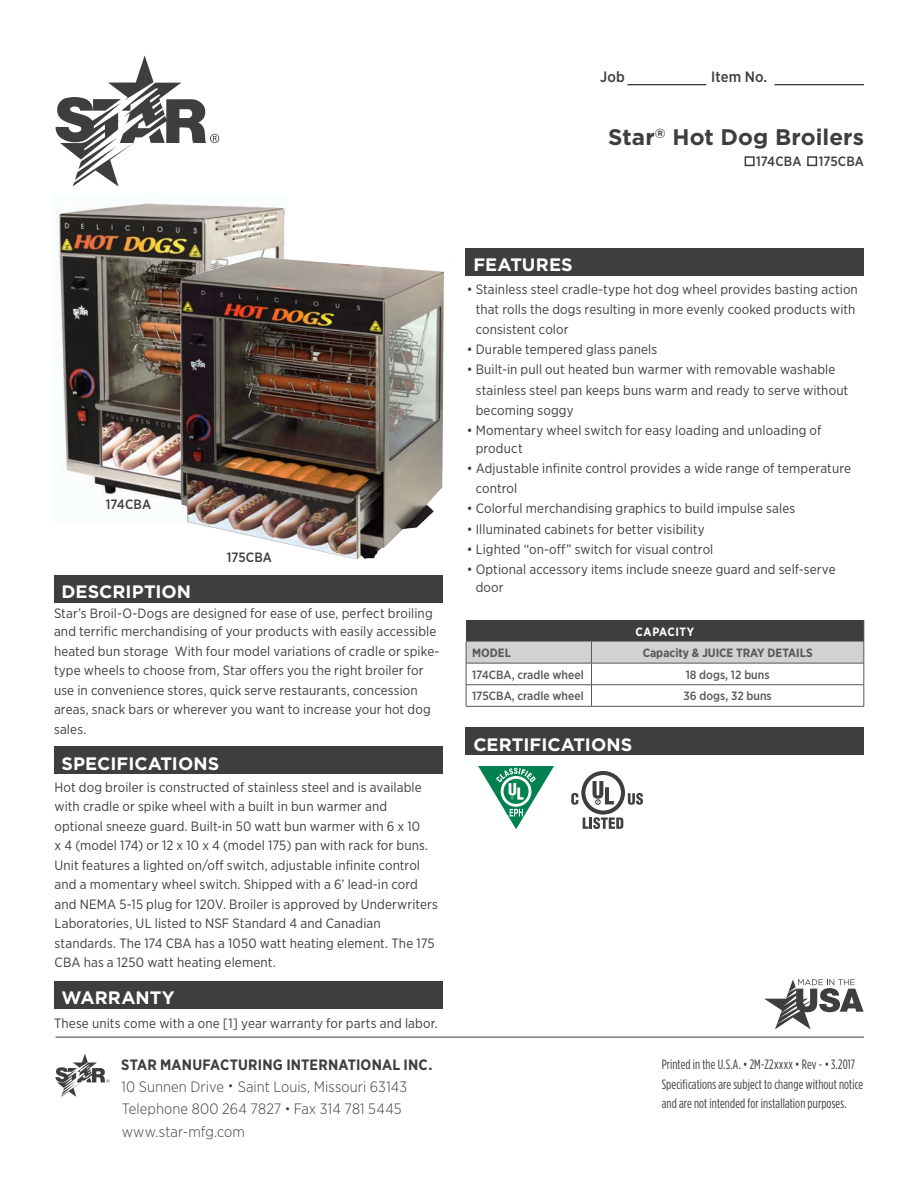
<style>
.page{position:relative;width:918px;height:1188px;background:#fff}
.page>*{position:absolute;margin:0;border:0;box-sizing:border-box;transform-origin:0 0}
.t1{font:700 22.5px "Gotham";color:#3e3e3f}
.t2{font:700 18px "Gotham";color:#fff}
.t3{font:300 15px/22.5px "Gotham Narrow";letter-spacing:.005em;color:#3e3e3f}
.t4{font:700 15px "Gotham Narrow";letter-spacing:.01em;color:#3e3e3f}
.t5{font:500 15px "Gotham Narrow";letter-spacing:.01em;color:#3e3e3f}
.t6{font:13.5px/19.5px "Gotham Narrow";letter-spacing:.01em;color:#3e3e3f}
.t7{font:13.5px/19.5px "Gotham Condensed";letter-spacing:.01em;color:#3e3e3f}
.t8{font:500 13.5px "Gotham Narrow";letter-spacing:.005em;color:#3e3e3f}
.t9{font:500 12px "Gotham Narrow";color:#57585a}
.t10{font:700 12px "Gotham Narrow";color:#57585a}
.t11{font:700 12px "Gotham Narrow";letter-spacing:.05em;color:#fff}
.s1{font-weight:400;font-size:12px}
</style>
<div class="page">
<div style="left:745px;top:156px;width:10px;height:10px;border:2px solid #3e3e3f"></div>
<div style="left:807px;top:156px;width:10px;height:10px;border:2px solid #3e3e3f"></div>
<hr style="left:627px;top:84px;width:79px;height:1px;background:#000">
<hr style="left:775px;top:84px;width:89px;height:1px;background:#000">
<div style="left:54px;top:576px;width:389px;height:27px;background:#3e3e3f"></div>
<div style="left:54px;top:747px;width:389px;height:27px;background:#3e3e3f"></div>
<div style="left:466px;top:248px;width:398px;height:28px;background:#3e3e3f"></div>
<div style="left:466px;top:728px;width:398px;height:27px;background:#3e3e3f"></div>
<hr style="left:56px;top:1037px;width:808px;height:1px;background:#3e3e3f">
<svg style="left:764px;top:979px;width:100px;height:50px"></svg>
<svg style="left:478px;top:766px;width:76px;height:63px"></svg>
<svg style="left:571px;top:771px;width:72px;height:58px"></svg>
<img style="left:56px;top:203px;width:231px;height:296px">
<div style="left:54px;top:981px;width:389px;height:27px;background:#3e3e3f"></div>
<svg style="left:466px;top:620px;width:399px;height:86px"></svg>
<hr style="left:466px;top:706px;width:125px;height:1px;background:#57585a">
<hr style="left:591px;top:706px;width:273px;height:1px;background:#57585a">
<img style="left:174px;top:256px;width:270px;height:304px">
<svg style="left:56px;top:56px;width:163px;height:131px"></svg>
<svg style="left:56px;top:1054px;width:53px;height:43px"></svg>
<p class="t5" style="left:600px;top:68px;width:26px">Job</p>
<p class="t5" style="left:711px;top:68px;width:58px">Item No.</p>
<p class="t1" style="left:608px;top:124px;width:257px">Star<sup>®</sup> Hot Dog Broilers</p>
<p class="t8" style="left:756px;top:153px;width:47px">174CBA</p>
<p class="t8" style="left:819px;top:153px;width:47px">175CBA</p>
<p class="t8" style="left:106px;top:495px;width:47px">174CBA</p>
<p class="t2" style="left:62px;top:582px;width:131px">DESCRIPTION</p>
<p class="t8" style="left:227px;top:548px;width:47px">175CBA</p>
<p class="t6" style="left:54px;top:604px;width:384px;line-height:18px">Star’s Broil-O-Dogs are designed for ease of use, perfect broiling and terrific merchandising of your products with easily accessible</p>
<p class="t6" style="left:54px;top:641px;width:387px">heated bun storage With four model variations of cradle or spike&shy;type wheels to choose from, Star offers you the right broiler for use in convenience stores, quick serve restaurants, concession areas, snack bars or wherever you want to increase your hot dog sales.</p>
<p class="t2" style="left:62px;top:753px;width:159px">SPECIFICATIONS</p>
<p class="t6" style="left:55px;top:777px;width:385px">Hot dog broiler is constructed of stainless steel and is available with cradle or spike wheel with a built in bun warmer and optional sneeze guard. Built-in 50 watt bun warmer with 6 x 10<br>x 4 (model 174) or 12 x 10 x 4 (model 175) pan with rack for buns.<br>Unit features a lighted on/off switch, adjustable infinite control and a momentary wheel switch. Shipped with a 6’ lead-in cord and NEMA 5-15 plug for 120V. Broiler is approved by Underwriters Laboratories, UL listed to NSF Standard 4 and Canadian standards. The 174 CBA has a 1050 watt heating element. The 175<br>CBA has a 1250 watt heating element.</p>
<p class="t2" style="left:62px;top:987px;width:115px">WARRANTY</p>
<p class="t6" style="left:54px;top:1014px;width:385px">These units come with a one [1] year warranty for parts and labor.</p>
<p class="t4" style="left:121px;top:1055px;width:313px">STAR MANUFACTURING INTERNATIONAL INC.</p>
<p class="t3" style="left:122px;top:1075px;width:287px">10 Sunnen Drive <span class="s1">•</span> Saint Louis, Missouri 63143</p>
<p class="t3" style="left:122px;top:1097px;width:281px">Telephone 800 264 7827 <span class="s1">•</span> Fax 314 781 5445 www.star-mfg.com</p>
<p class="t2" style="left:473px;top:254px;width:101px">FEATURES</p>
<p class="t6" style="left:467px;top:279px;width:393px">• Stainless steel cradle-type hot dog wheel provides basting action</p>
<p class="t6" style="left:476px;top:299px;width:381px">that rolls the dogs resulting in more evenly cooked products with</p>
<p class="t6" style="left:476px;top:319px;width:94px">consistent color</p>
<p class="t6" style="left:467px;top:339px;width:192px">• Durable tempered glass panels</p>
<p class="t6" style="left:467px;top:360px;width:370px">• Built-in pull out heated bun warmer with removable washable</p>
<p class="t6" style="left:476px;top:380px;width:374px">stainless steel pan keeps buns warm and ready to serve without</p>
<p class="t6" style="left:476px;top:400px;width:99px">becoming soggy</p>
<p class="t6" style="left:476px;top:421px;width:347px;line-height:18px;text-indent:-9px">• Momentary wheel switch for easy loading and unloading of product</p>
<p class="t6" style="left:467px;top:458px;width:386px">• Adjustable infinite control provides a wide range of temperature</p>
<p class="t6" style="left:476px;top:478px;width:43px">control</p>
<p class="t6" style="left:467px;top:499px;width:330px">• Colorful merchandising graphics to build impulse sales</p>
<p class="t6" style="left:467px;top:519px;width:240px">• Illuminated cabinets for better visibility</p>
<p class="t6" style="left:467px;top:539px;width:248px">• Lighted “on-off” switch for visual control</p>
<p class="t6" style="left:476px;top:560px;width:361px;line-height:18px;text-indent:-9px">• Optional accessory items include sneeze guard and self-serve door</p>
<p class="t11" style="left:636px;top:624px;width:60px">CAPACITY</p>
<p class="t10" style="left:472px;top:645px;width:40px">MODEL</p>
<p class="t10" style="left:643px;top:645px;width:171px">Capacity &amp; JUICE TRAY DETAILS</p>
<p class="t9" style="left:472px;top:667px;width:113px">174CBA, cradle wheel</p>
<p class="t9" style="left:686px;top:667px;width:85px">18 dogs, 12 buns</p>
<p class="t9" style="left:472px;top:688px;width:113px">175CBA, cradle wheel</p>
<p class="t9" style="left:683px;top:688px;width:90px">36 dogs, 32 buns</p>
<p class="t2" style="left:473px;top:734px;width:160px">CERTIFICATIONS</p>
<p class="t7" style="left:662px;top:1055px;width:203px">Printed in the U.S.A. • 2M-Z2xxxx • Rev - • 3.2017<br>Specifications are subject to change without notice and are not intended for installation purposes.</p>
</div>
